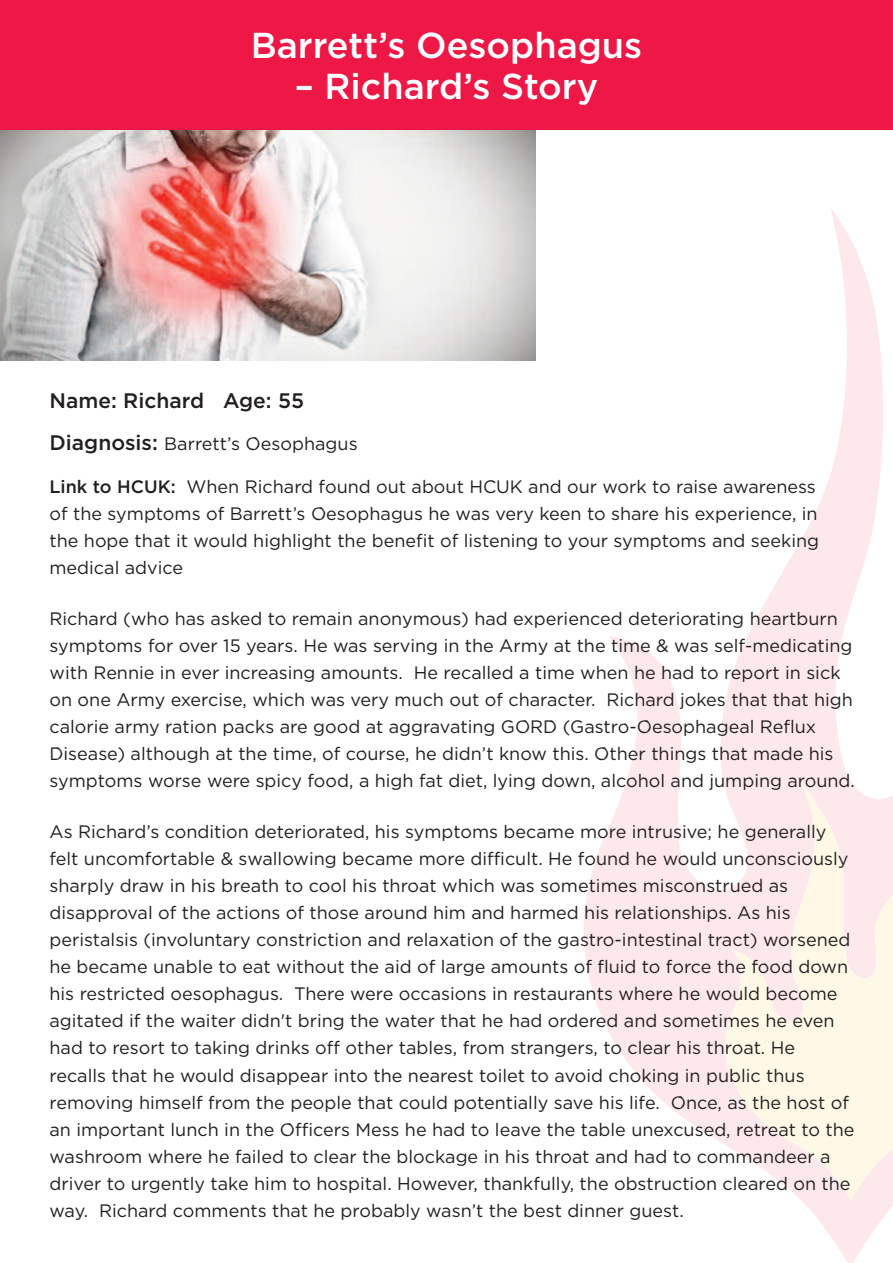
<style>
.page{position:relative;width:893px;height:1263px;background:#fff}
.page>*{position:absolute;margin:0;border:0;box-sizing:border-box;transform-origin:0 0}
.t1{font:500 36px "Gotham HTF";color:#fff}
.t2{font:500 21px "Gotham HTF";color:#231f20}
.t3{font:18px/27px "Gotham HTF";color:#231f20}
.s1{font-weight:500;font-size:21px}
.s2{font-weight:500}
</style>
<div class="page">
<img style="left:0;top:129px;width:536px;height:231px">
<div style="left:0;top:0;width:893px;height:129px;background:#ed1845"></div>
<svg style="left:584px;top:209px;width:309px;height:1054px"></svg>
<svg style="left:717px;top:781px;width:176px;height:419px;background:#fdf1eb"></svg>
<h1 class="t1" style="left:251px;top:25px;width:393px">Barrett’s Oesophagus</h1>
<h1 class="t1" style="left:295px;top:65px;width:305px">– Richard’s Story</h1>
<p class="t2" style="left:50px;top:388px;width:256px">Name: Richard Age: 55</p>
<p class="t3" style="left:49px;top:430px;width:310px"><span class="s1">Diagnosis:</span> Barrett’s Oesophagus</p>
<p class="t3" style="left:49px;top:473px;width:771px"><span class="s2">Link to HCUK:</span> When Richard found out about HCUK and our work to raise awareness of the symptoms of Barrett’s Oesophagus he was very keen to share his experience, in the hope that it would highlight the benefit of listening to your symptoms and seeking medical advice</p>
<p class="t3" style="left:49px;top:605px;width:807px">Richard (who has asked to remain anonymous) had experienced deteriorating heartburn symptoms for over 15 years. He was serving in the Army at the time &amp; was self-medicating with Rennie in ever increasing amounts. He recalled a time when he had to report in sick on one Army exercise, which was very much out of character. Richard jokes that that high calorie army ration packs are good at aggravating GORD (Gastro-Oesophageal Reflux Disease) although at the time, of course, he didn’t know this. Other things that made his symptoms worse were spicy food, a high fat diet, lying down, alcohol and jumping around.</p>
<p class="t3" style="left:49px;top:818px;width:806px">As Richard’s condition deteriorated, his symptoms became more intrusive; he generally felt uncomfortable &amp; swallowing became more difficult. He found he would unconsciously sharply draw in his breath to cool his throat which was sometimes misconstrued as disapproval of the actions of those around him and harmed his relationships. As his peristalsis (involuntary constriction and relaxation of the gastro-intestinal tract) worsened he became unable to eat without the aid of large amounts of fluid to force the food down his restricted oesophagus. There were occasions in restaurants where he would become agitated if the waiter didn't bring the water that he had ordered and sometimes he even had to resort to taking drinks off other tables, from strangers, to clear his throat. He recalls that he would disappear into the nearest toilet to avoid choking in public thus removing himself from the people that could potentially save his life. Once, as the host of an important lunch in the Officers Mess he had to leave the table unexcused, retreat to the washroom where he failed to clear the blockage in his throat and had to commandeer a driver to urgently take him to hospital. However, thankfully, the obstruction cleared on the way. Richard comments that he probably wasn’t the best dinner guest.</p>
</div>
